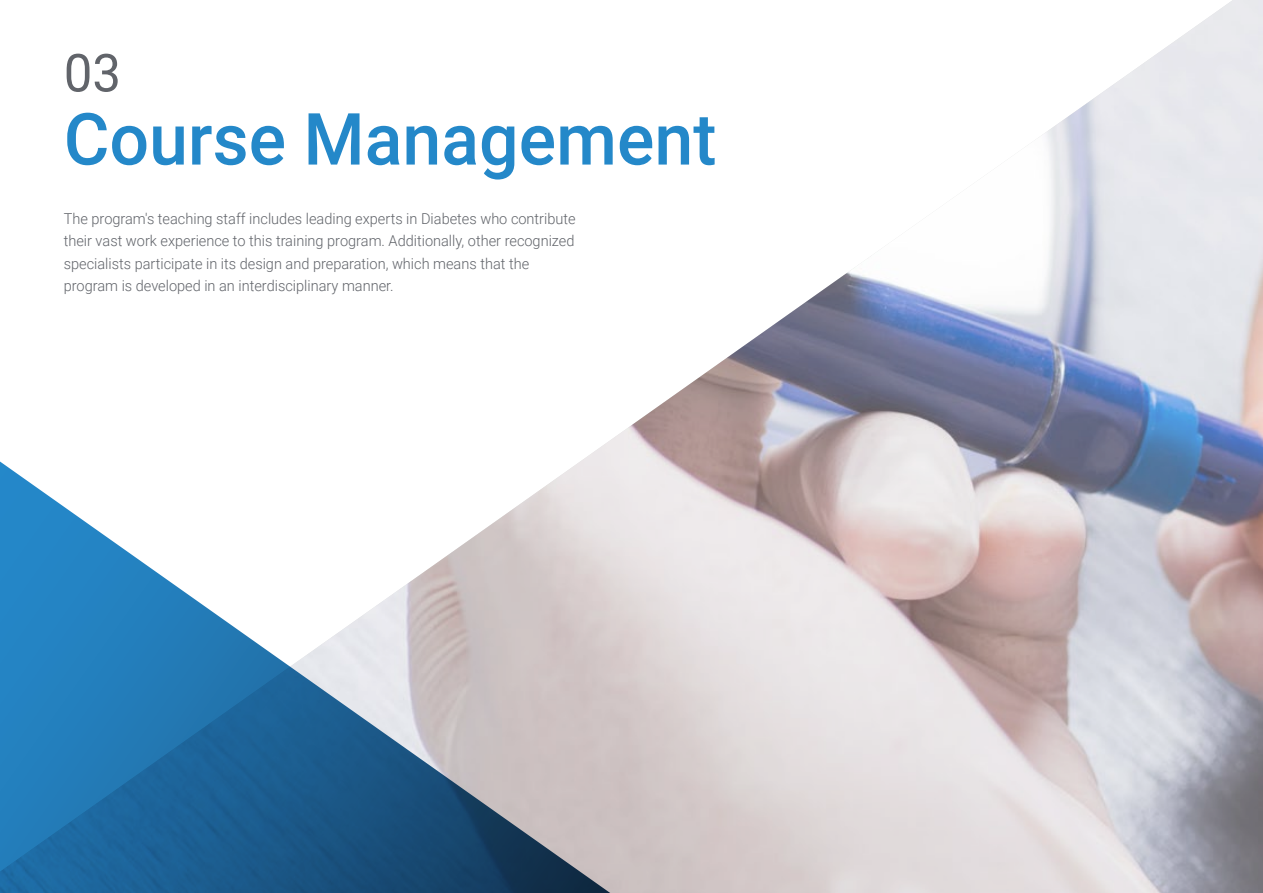
<style>
.page{position:relative;width:1263px;height:893px;background:#fff}
.page>*{position:absolute;margin:0;border:0;box-sizing:border-box;transform-origin:0 0}
.t1{font:500 72px "Roboto";color:#2488c9}
.t2{font:52.5px "Roboto";color:#61646a}
.t3{font:300 15px/22.5px "Roboto";color:#61646a}
</style>
<div class="page">
<img style="left:602px;top:0;width:661px;height:893px">
<svg style="left:0;top:446px;width:640px;height:447px"></svg>
<h2 class="t2" style="left:64px;top:36px;width:59px">03</h2>
<h1 class="t1" style="left:64px;top:89px;width:654px">Course Management</h1>
<p class="t3" style="left:64px;top:207px;width:513px">The program's teaching staff includes leading experts in Diabetes who contribute their vast work experience to this training program. Additionally, other recognized specialists participate in its design and preparation, which means that the program is developed in an interdisciplinary manner.</p>
</div>
